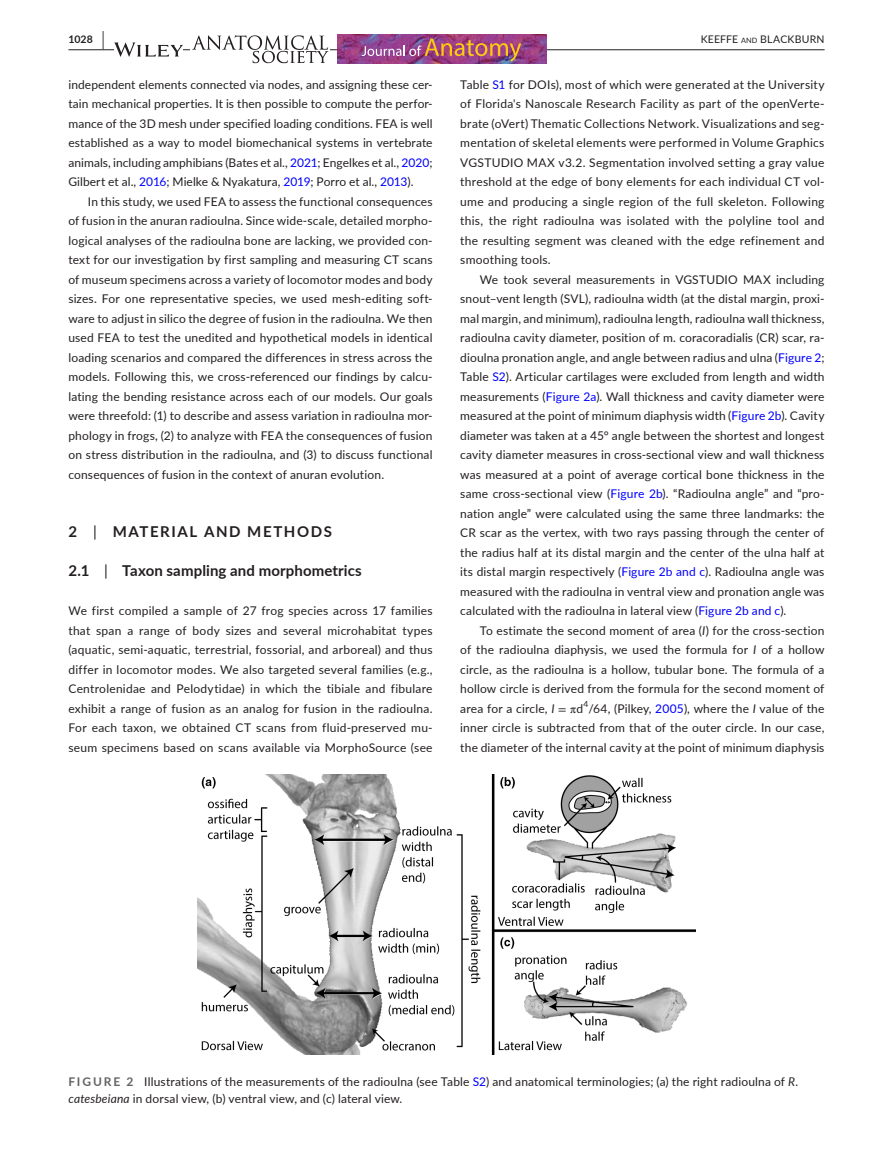
<style>
.page{position:relative;width:893px;height:1174px;background:#fff}
.page>*{position:absolute;margin:0;border:0;box-sizing:border-box;transform-origin:0 0}
.t1{font:700 15px "Lato";letter-spacing:.01em;color:#231f20}
.t2{font:700 15px "Lato";letter-spacing:.11em;color:#231f20}
.t3{font:12px/19.5px "Lato";letter-spacing:.015em;color:#231f20;text-align:justify}
.t4{font:10.5px "Lato";letter-spacing:.02em;color:#231f20}
.t5{font:700 10.5px "Lato";color:#231f20}
.t6{font:8.4px "Lato";color:#231f20}
.s1{font-size:19.5px}
.s2{font-size:7.35px}
.s3{color:#00f}
.s4{font-style:italic}
.s5{font-family:"STIX"}
.s6{font-weight:400}
.s7{font-weight:700;color:#636366}
</style>
<div class="page">
<hr style="left:68px;top:49px;width:756px;height:1px;background:#231f20">
<svg style="left:114px;top:42px;width:69px;height:15px"></svg>
<img style="left:191px;top:35px;width:139px;height:29px">
<img style="left:337px;top:34px;width:209px;height:30px">
<img style="left:362px;top:39px;width:159px;height:22px">
<img style="left:198px;top:775px;width:497px;height:279px">
<p class="t5" style="left:68px;top:31px;width:37px">1028 <span class="s1">|</span></p>
<p class="t4" style="left:701px;top:31px;width:125px">KEEFFE <span class="s2">and</span> BLACKBURN</p>
<p class="t3" style="left:68px;top:74px;width:366px">independent elements connected via nodes, and assigning these cer&shy;tain mechanical properties. It is then possible to compute the perfor&shy;mance of the 3D mesh under specified loading conditions. FEA is well established as a way to model biomechanical systems in vertebrate animals, including amphibians (Bates et al., <span class="s3">2021</span>; Engelkes et al., <span class="s3">2020</span>; Gilbert et al., <span class="s3">2016</span>; Mielke &amp; Nyakatura, <span class="s3">2019</span>; Porro et al., <span class="s3">2013</span>).</p>
<p class="t3" style="left:68px;top:191px;width:366px;text-indent:20px">In this study, we used FEA to assess the functional consequences of fusion in the anuran radioulna. Since wide-scale, detailed morpho&shy;logical analyses of the radioulna bone are lacking, we provided con&shy;text for our investigation by first sampling and measuring CT scans of museum specimens across a variety of locomotor modes and body sizes. For one representative species, we used mesh-editing soft&shy;ware to adjust in silico the degree of fusion in the radioulna. We then used FEA to test the unedited and hypothetical models in identical loading scenarios and compared the differences in stress across the models. Following this, we cross-referenced our findings by calcu&shy;lating the bending resistance across each of our models. Our goals were threefold: (1) to describe and assess variation in radioulna mor&shy;phology in frogs, (2) to analyze with FEA the consequences of fusion on stress distribution in the radioulna, and (3) to discuss functional consequences of fusion in the context of anuran evolution.</p>
<p class="t3" style="left:460px;top:74px;width:366px">Table <span class="s3">S1</span> for DOIs), most of which were generated at the University of Florida's Nanoscale Research Facility as part of the openVerte&shy;brate (oVert) Thematic Collections Network. Visualizations and seg&shy;mentation of skeletal elements were performed in Volume Graphics VGSTUDIO MAX v3.2. Segmentation involved setting a gray value threshold at the edge of bony elements for each individual CT vol&shy;ume and producing a single region of the full skeleton. Following this, the right radioulna was isolated with the polyline tool and the resulting segment was cleaned with the edge refinement and smoothing tools.</p>
<p class="t3" style="left:460px;top:269px;width:366px;text-indent:20px">We took several measurements in VGSTUDIO MAX including snout–vent length (SVL), radioulna width (at the distal margin, proxi&shy;mal margin, and minimum), radioulna length, radioulna wall thickness, radioulna cavity diameter, position of m. coracoradialis (CR) scar, ra&shy;dioulna pronation angle, and angle between radius and ulna (<span class="s3">Figure 2</span>; Table <span class="s3">S2</span>). Articular cartilages were excluded from length and width measurements (<span class="s3">Figure 2a</span>). Wall thickness and cavity diameter were measured at the point of minimum diaphysis width (<span class="s3">Figure 2b</span>). Cavity diameter was taken at a 45° angle between the shortest and longest cavity diameter measures in cross-sectional view and wall thickness was measured at a point of average cortical bone thickness in the same cross-sectional view (<span class="s3">Figure 2b</span>). “Radioulna angle” and “pro&shy;nation angle” were calculated using the same three landmarks: the CR scar as the vertex, with two rays passing through the center of the radius half at its distal margin and the center of the ulna half at its distal margin respectively (<span class="s3">Figure 2b and c</span>). Radioulna angle was measured with the radioulna in ventral view and pronation angle was calculated with the radioulna in lateral view (<span class="s3">Figure 2b and c</span>).</p>
<p class="t3" style="left:460px;top:620px;width:366px;text-indent:19px">To estimate the second moment of area (<span class="s4">I</span>) for the cross-section of the radioulna diaphysis, we used the formula for <span class="s4">I</span> of a hollow circle, as the radioulna is a hollow, tubular bone. The formula of a hollow circle is derived from the formula for the second moment of area for a circle, <span class="s4">I</span> <span class="s5">= π</span>d /64, (Pilkey, <span class="s3">2005</span>), where the <span class="s4">I</span> value of the</p>
<p class="t2" style="left:68px;top:521px;width:265px">2 <span class="s6">|</span> MATERIAL AND METHODS</p>
<p class="t1" style="left:68px;top:560px;width:295px">2.1 <span class="s6">|</span> Taxon sampling and morphometrics</p>
<p class="t3" style="left:68px;top:600px;width:366px">We first compiled a sample of 27 frog species across 17 families that span a range of body sizes and several microhabitat types (aquatic, semi-aquatic, terrestrial, fossorial, and arboreal) and thus differ in locomotor modes. We also targeted several families (e.g., Centrolenidae and Pelodytidae) in which the tibiale and fibulare exhibit a range of fusion as an analog for fusion in the radioulna.<br>For each taxon, we obtained CT scans from fluid-preserved mu&shy;seum specimens based on scans available via MorphoSource (see</p>
<p class="t6" style="left:583px;top:698px;width:6px">4</p>
<p class="t3" style="left:460px;top:717px;width:366px">inner circle is subtracted from that of the outer circle. In our case, the diameter of the internal cavity at the point of minimum diaphysis</p>
<p class="t3" style="left:68px;top:1073px;width:731px;line-height:16.5px"><span class="s7">FIGURE 2</span> Illustrations of the measurements of the radioulna (see Table <span class="s3">S2</span>) and anatomical terminologies; (a) the right radioulna of <span class="s4">R. catesbeiana</span> in dorsal view, (b) ventral view, and (c) lateral view.</p>
</div>
